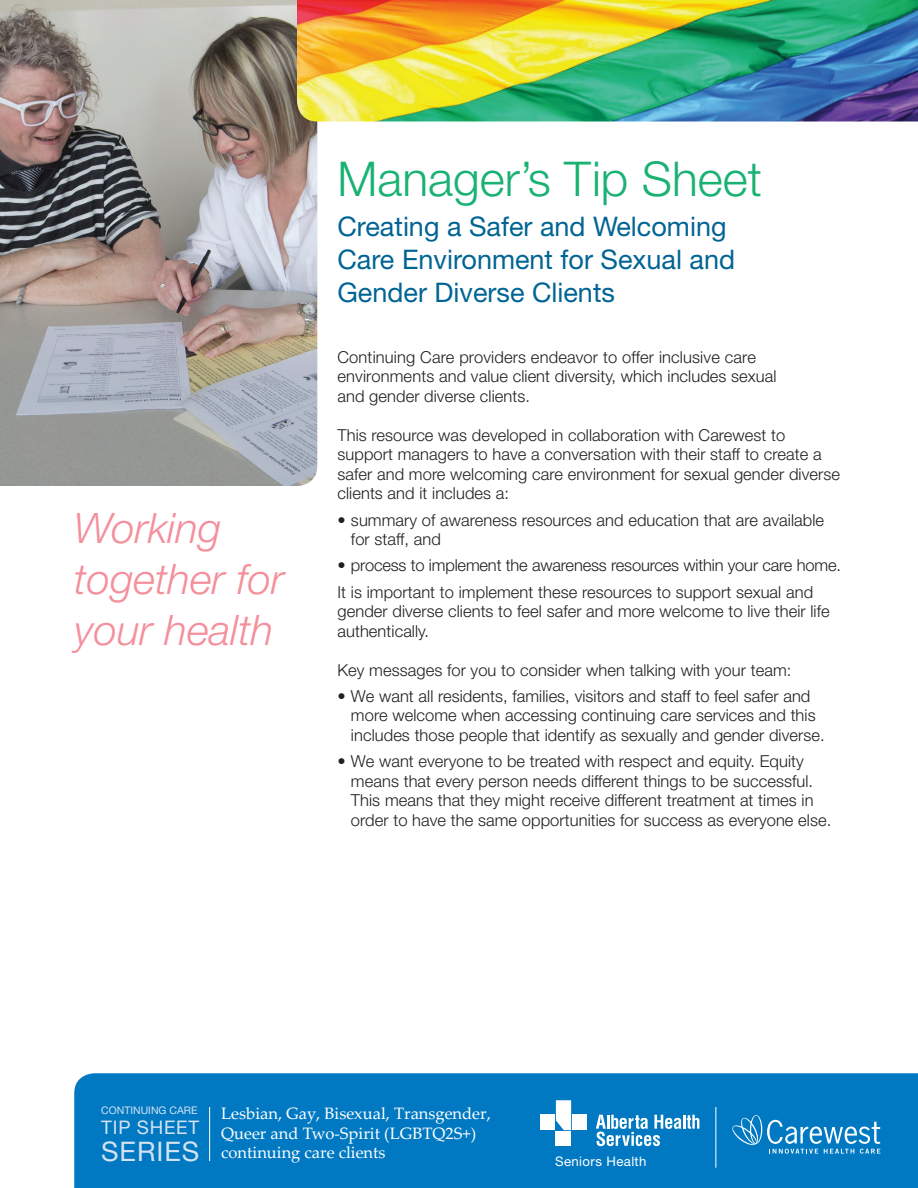
<style>
.page{position:relative;width:918px;height:1188px;background:#fff}
.page>*{position:absolute;margin:0;border:0;box-sizing:border-box;transform-origin:0 0}
.t1{font:300 48px "Helvetica Neue LT Std";color:#19b273}
.t2{font:italic 300 42px/51px "Helvetica Neue LT Std";color:#f48f9b}
.t3{font:27px/33px "Helvetica Neue LT Std";color:#006494}
.t4{font:27px "Helvetica Neue LT Std";letter-spacing:.035em;color:#d4e2f2}
.t5{font:18.75px "Helvetica Neue LT Std";letter-spacing:.04em;color:#d4e2f2}
.t6{font:300 16.5px/19.5px "Helvetica Neue LT Std";letter-spacing:.005em;color:#231f20}
.t7{font:16.5px/19.5px "Palatino Linotype";color:#fff}
.t8{font:13.2px "Helvetica Neue LT Std";letter-spacing:.03em;color:#fff}
.t9{font:10.5px "Helvetica Neue LT Std";color:#d4e2f2}
</style>
<div class="page">
<div style="left:74px;top:1073px;width:844px;height:115px;background:#0079c2"></div>
<svg style="left:596px;top:1115px;width:103px;height:31px"></svg>
<div style="left:540px;top:1115px;width:15px;height:15px;background:#fff"></div>
<div style="left:573px;top:1115px;width:14px;height:15px;background:#fff"></div>
<div style="left:556px;top:1132px;width:15px;height:14px;background:#fff"></div>
<svg style="left:556px;top:1100px;width:15px;height:30px"></svg>
<hr style="left:209px;top:1107px;width:1px;height:54px;background:#fff">
<hr style="left:716px;top:1107px;width:1px;height:61px;background:#fff">
<svg style="left:731px;top:1115px;width:149px;height:39px;background:#2f91cd"></svg>
<img style="left:0;top:0;width:317px;height:486px">
<img style="left:297px;top:0;width:621px;height:122px">
<h2 class="t2" style="left:74px;top:502px;width:212px">Working together for your health</h2>
<h1 class="t1" style="left:338px;top:150px;width:426px">Manager’s Tip Sheet</h1>
<h3 class="t3" style="left:338px;top:210px;width:399px">Creating a Safer and Welcoming<br>Care Environment for Sexual and<br>Gender Diverse Clients</h3>
<p class="t6" style="left:338px;top:347px;width:441px">Continuing Care providers endeavor to offer inclusive care environments and value client diversity, which includes sexual and gender diverse clients.</p>
<p class="t6" style="left:338px;top:425px;width:504px">This resource was developed in collaboration with Carewest to support managers to have a conversation with their staff to create a safer and more welcoming care environment for sexual gender diverse clients and it includes a:</p>
<p class="t6" style="left:351px;top:510px;width:475px;text-indent:-13px">• summary of awareness resources and education that are available for staff, and</p>
<p class="t6" style="left:338px;top:552px;width:505px;line-height:26.2px">• process to implement the awareness resources within your care home.<br>It is important to implement these resources to support sexual and</p>
<p class="t6" style="left:338px;top:601px;width:494px">gender diverse clients to feel safer and more welcome to live their life authentically.</p>
<p class="t6" style="left:338px;top:660px;width:455px">Key messages for you to consider when talking with your team:</p>
<p class="t6" style="left:351px;top:686px;width:475px;text-indent:-13px">• We want all residents, families, visitors and staff to feel safer and more welcome when accessing continuing care services and this includes those people that identify as sexually and gender diverse.</p>
<p class="t6" style="left:351px;top:751px;width:482px;text-indent:-13px">• We want everyone to be treated with respect and equity. Equity means that every person needs different things to be successful.<br>This means that they might receive different treatment at times in order to have the same opportunities for success as everyone else.</p>
<p class="t9" style="left:101px;top:1105px;width:98px">CONTINUING CARE</p>
<p class="t5" style="left:101px;top:1116px;width:100px">TIP SHEET</p>
<h3 class="t4" style="left:101px;top:1135px;width:100px">SERIES</h3>
<p class="t7" style="left:221px;top:1103px;width:271px">Lesbian, Gay, Bisexual, Transgender,<br>Queer and Two‑Spirit (LGBTQ2S+) continuing care clients</p>
<p class="t8" style="left:555px;top:1154px;width:93px">Seniors Health</p>
</div>
